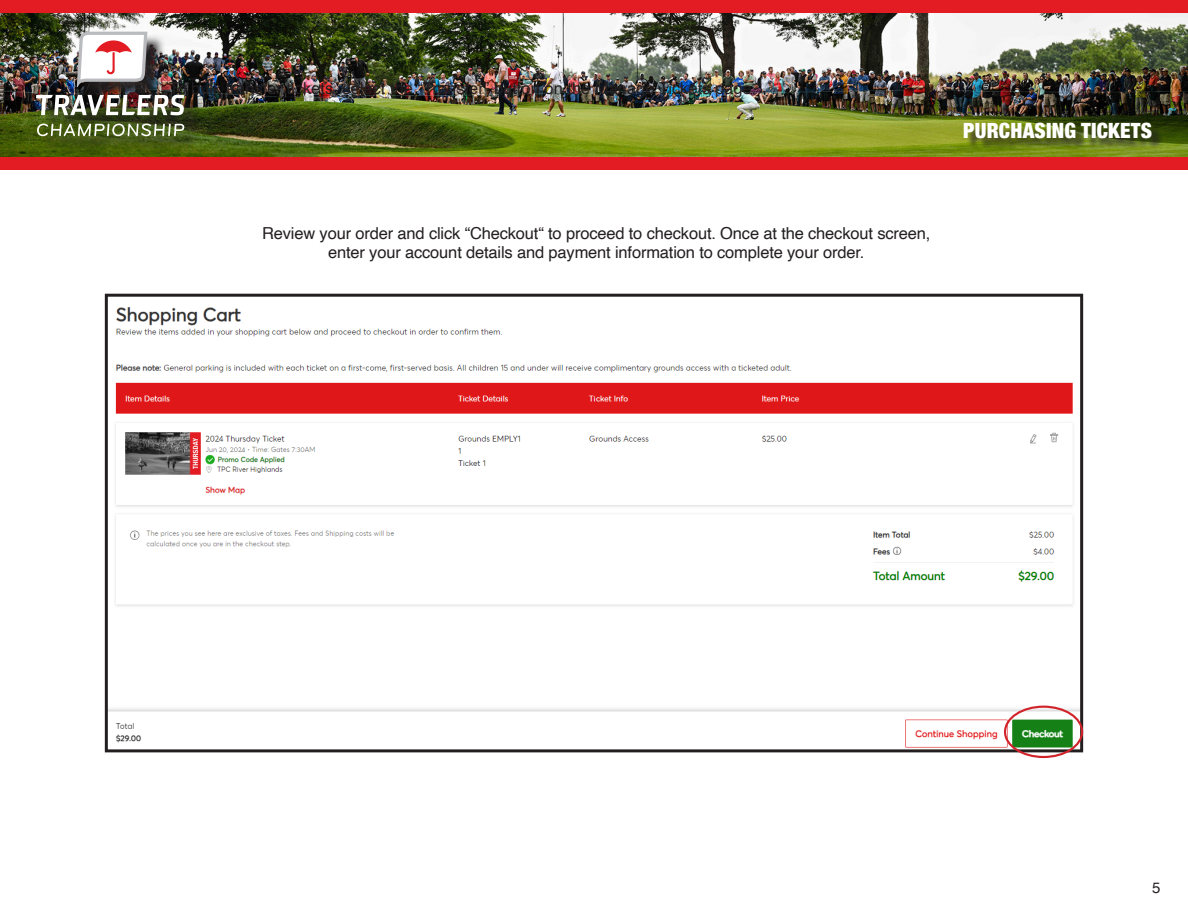
<style>
.page{position:relative;width:1188px;height:918px;background:#fff}
.page>*{position:absolute;margin:0;border:0;box-sizing:border-box;transform-origin:0 0}
.t1{font:900 condensed 21px "Helvetica Neue";letter-spacing:.01em;color:#fff}
.t2{font:16.5px/19.8px "Helvetica";letter-spacing:-.01em;color:#231f20;text-align:center}
.t3{font:15px "Helvetica";color:#231f20}
</style>
<div class="page">
<img style="left:0;top:12px;width:1188px;height:145px">
<div style="left:0;top:0;width:1188px;height:12px;background:#e31b23"></div>
<div style="left:0;top:157px;width:1188px;height:12px;background:#e31b23"></div>
<div style="left:39px;top:34px;width:163px;height:120px;background:#231f20;opacity:.9"></div>
<img style="left:36px;top:95px;width:148px;height:20px">
<svg style="left:37px;top:124px;width:147px;height:12px"></svg>
<svg style="left:77px;top:32px;width:70px;height:55px"></svg>
<div style="left:966px;top:125px;width:198px;height:25px;background:#231f20;opacity:.75"></div>
<img style="left:109px;top:307px;width:970px;height:441px">
<div style="left:105px;top:294px;width:978px;height:458px;border:3px solid #231f20"></div>
<div style="left:1004px;top:706px;width:79px;height:52px;border:2px solid #d1232a;border-radius:50%"></div>
<p class="t2" style="left:169px;top:78px;width:589px">To bulk transfer tickets, select the “Transfer” button on the Manage Tickets page.</p>
<p class="t1" style="left:963px;top:113px;width:190px">PURCHASING TICKETS</p>
<p class="t2" style="left:262px;top:223px;width:670px">Review your order and click “Checkout“ to proceed to checkout. Once at the checkout screen, enter your account details and payment information to complete your order.</p>
<p class="t3" style="left:1152px;top:876px;width:10px">5</p>
</div>
